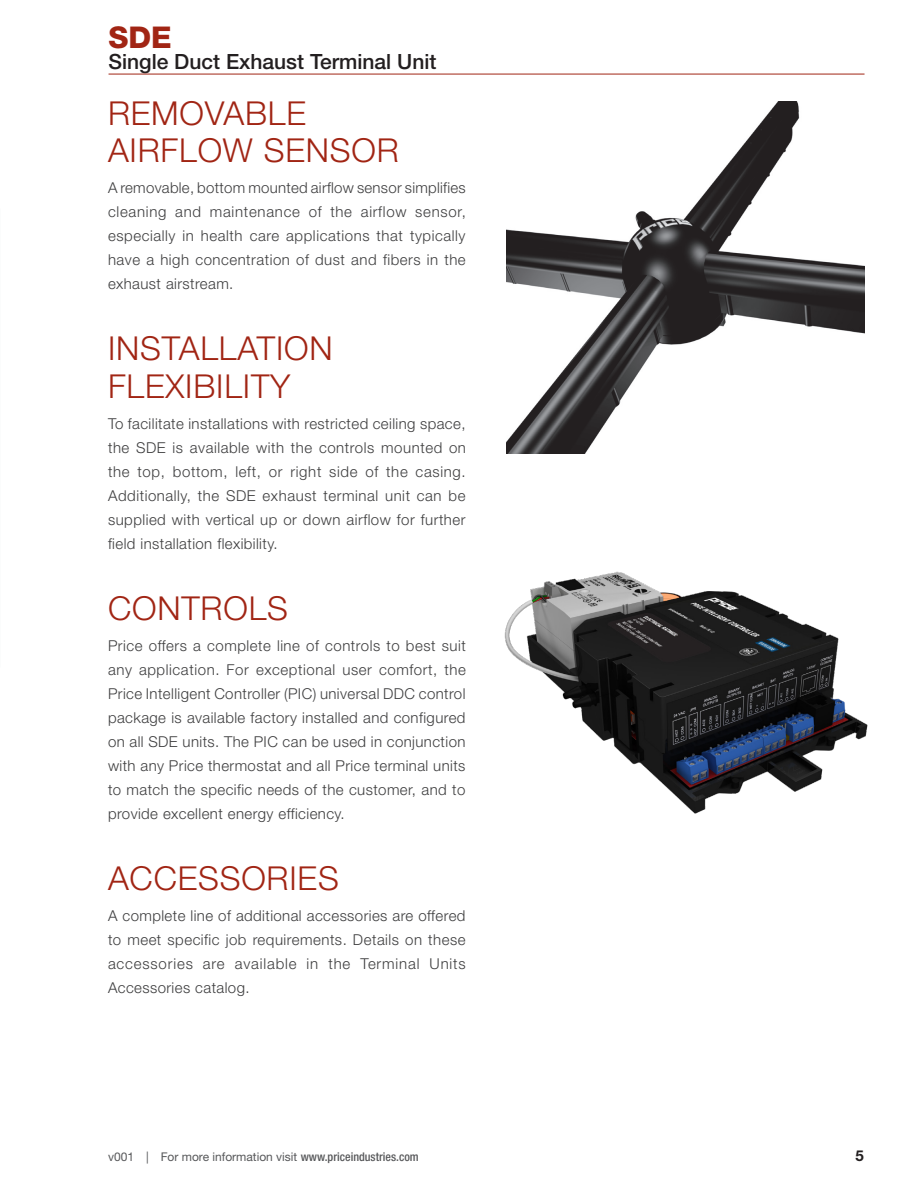
<style>
.page{position:relative;width:918px;height:1188px;background:#fff}
.page>*{position:absolute;margin:0;border:0;box-sizing:border-box;transform-origin:0 0}
.Special-Heading_2{font:300 33px/37.5px "Helvetica Neue LT Std";letter-spacing:.025em;color:#a12514}
.t1{font:800 30px "Helvetica Neue LT Std";color:#a12514}
.t2{font:500 21px "Helvetica Neue LT Std";color:#231f20}
.Special-Body{font:300 15px/24px "Helvetica Neue LT Std";letter-spacing:.03em;color:#3e3e3f;text-align:justify}
.t3{font:700 15px "Helvetica Neue LT Std";color:#231f20}
.t4{font:12px "Helvetica Neue LT Std";color:#57585a}
.s1{font-weight:500;font-stretch:condensed}
</style>
<div class="page">
<img style="left:506px;top:101px;width:359px;height:353px">
<img style="left:504px;top:571px;width:364px;height:243px">
<hr style="left:109px;top:74px;width:756px;height:1px;background:#a12514">
<h2 class="t1" style="left:109px;top:20px;width:65px">SDE</h2>
<h3 class="t2" style="left:109px;top:49px;width:329px">Single Duct Exhaust Terminal Unit</h3>
<p class="Special-Heading_2" style="left:108px;top:94px;width:292px">REMOVABLE<br>AIRFLOW SENSOR</p>
<p class="Special-Body" style="left:108px;top:175px;width:359px">A removable, bottom mounted airflow sensor simplifies cleaning and maintenance of the airflow sensor, especially in health care applications that typically have a high concentration of dust and fibers in the exhaust airstream.</p>
<p class="Special-Heading_2" style="left:108px;top:329px;width:226px">INSTALLATION<br>FLEXIBILITY</p>
<p class="Special-Body" style="left:108px;top:411px;width:359px">To facilitate installations with restricted ceiling space, the SDE is available with the controls mounted on the top, bottom, left, or right side of the casing.<br>Additionally, the SDE exhaust terminal unit can be supplied with vertical up or down airflow for further field installation flexibility.</p>
<p class="Special-Heading_2" style="left:108px;top:589px;width:182px">CONTROLS</p>
<p class="Special-Body" style="left:108px;top:633px;width:359px">Price offers a complete line of controls to best suit any application. For exceptional user comfort, the Price Intelligent Controller (PIC) universal DDC control package is available factory installed and configured on all SDE units. The PIC can be used in conjunction with any Price thermostat and all Price terminal units to match the specific needs of the customer, and to provide excellent energy efficiency.</p>
<p class="Special-Heading_2" style="left:108px;top:859px;width:232px">ACCESSORIES</p>
<p class="Special-Body" style="left:108px;top:903px;width:359px">A complete line of additional accessories are offered to meet specific job requirements. Details on these accessories are available in the Terminal Units Accessories catalog.</p>
<p class="t4" style="left:108px;top:1150px;width:312px">v001 | For more information visit <span class="s1">www.priceindustries.com</span></p>
<p class="t3" style="left:856px;top:1146px;width:10px">5</p>
</div>
